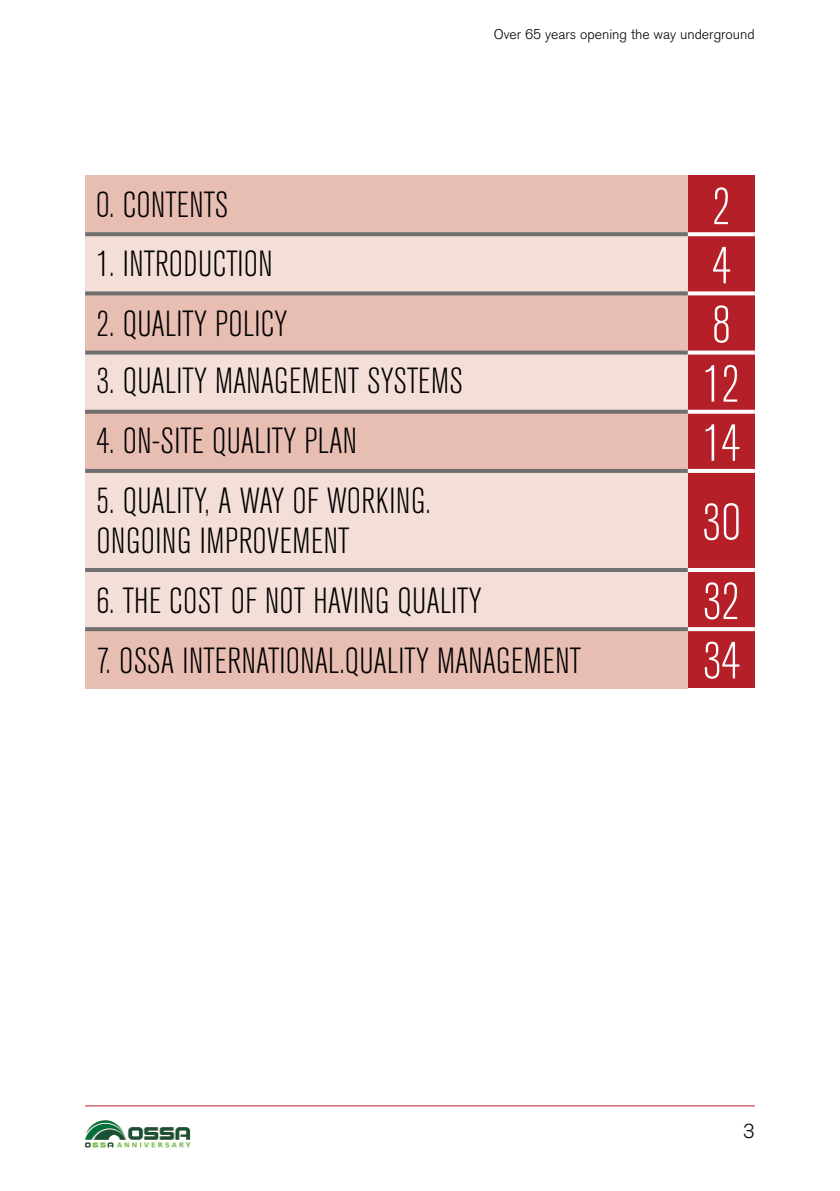
<style>
.page{position:relative;width:840px;height:1191px;background:#fff}
.page>*{position:absolute;margin:0;border:0;box-sizing:border-box;transform-origin:0 0}
.t1{font:300 condensed 52px "Akzidenz Grotesk BE";color:#fff}
.t2{font:300 condensed 36px/40px "Akzidenz Grotesk BE";color:#000}
.t3{font:300 20px "Akzidenz Grotesk BE";color:#000}
.t4{font:300 14px "Akzidenz Grotesk BE";color:#000}
</style>
<div class="page">
<div style="left:85px;top:175px;width:602px;height:59px;background:#e8beb3"></div>
<div style="left:85px;top:293px;width:602px;height:59px;background:#e8beb3"></div>
<div style="left:85px;top:412px;width:602px;height:59px;background:#e8beb3"></div>
<div style="left:85px;top:629px;width:602px;height:59px;background:#e8beb3"></div>
<div style="left:85px;top:234px;width:602px;height:59px;background:#f4dfd8"></div>
<div style="left:85px;top:352px;width:602px;height:60px;background:#f4dfd8"></div>
<div style="left:85px;top:570px;width:602px;height:59px;background:#f4dfd8"></div>
<div style="left:85px;top:471px;width:602px;height:99px;background:#f4dfd8"></div>
<div style="left:687px;top:175px;width:67px;height:59px;background:#b51f28"></div>
<div style="left:687px;top:293px;width:67px;height:59px;background:#b51f28"></div>
<div style="left:687px;top:412px;width:67px;height:59px;background:#b51f28"></div>
<div style="left:687px;top:570px;width:67px;height:59px;background:#b51f28"></div>
<div style="left:687px;top:234px;width:67px;height:59px;background:#b51f28"></div>
<div style="left:687px;top:352px;width:67px;height:60px;background:#b51f28"></div>
<div style="left:687px;top:471px;width:67px;height:99px;background:#b51f28"></div>
<div style="left:687px;top:629px;width:67px;height:59px;background:#b51f28"></div>
<svg style="left:85px;top:232px;width:602px;height:4px;fill:#706f6f"></svg>
<svg style="left:85px;top:350px;width:602px;height:4px;fill:#706f6f"></svg>
<hr style="left:85px;top:469px;width:602px;height:4px;background:#706f6f">
<hr style="left:85px;top:568px;width:602px;height:4px;background:#706f6f">
<svg style="left:687px;top:232px;width:67px;height:4px"></svg>
<svg style="left:687px;top:350px;width:67px;height:4px"></svg>
<svg style="left:687px;top:469px;width:67px;height:4px"></svg>
<svg style="left:687px;top:627px;width:67px;height:4px"></svg>
<svg style="left:85px;top:291px;width:602px;height:4px;fill:#706f6f"></svg>
<svg style="left:85px;top:410px;width:602px;height:4px;fill:#706f6f"></svg>
<svg style="left:85px;top:627px;width:602px;height:4px;fill:#706f6f"></svg>
<svg style="left:687px;top:291px;width:67px;height:4px"></svg>
<svg style="left:687px;top:410px;width:67px;height:4px"></svg>
<hr style="left:687px;top:568px;width:67px;height:4px;background:#fff">
<hr style="left:85px;top:1105px;width:669px;height:1px;background:#b51f28">
<img style="left:84px;top:1120px;width:107px;height:28px">
<p class="t4" style="left:493px;top:26px;width:262px">Over 65 years opening the way underground</p>
<p class="t2" style="left:96px;top:185px;width:133px">0. CONTENTS</p>
<p class="t2" style="left:96px;top:245px;width:178px">1. INTRODUCTION</p>
<p class="t2" style="left:96px;top:305px;width:192px">2. QUALITY POLICY</p>
<p class="t2" style="left:96px;top:362px;width:368px">3. QUALITY MANAGEMENT SYSTEMS</p>
<p class="t2" style="left:96px;top:422px;width:262px">4. ON-SITE QUALITY PLAN</p>
<p class="t2" style="left:96px;top:481px;width:335px">5. QUALITY, A WAY OF WORKING.<br>ONGOING IMPROVEMENT</p>
<p class="t2" style="left:96px;top:581px;width:386px">6. THE COST OF NOT HAVING QUALITY</p>
<p class="t2" style="left:96px;top:641px;width:485px">7. OSSA INTERNATIONAL.QUALITY MANAGEMENT</p>
<p class="t1" style="left:711px;top:178px;width:20px">2</p>
<p class="t1" style="left:711px;top:237px;width:20px">4</p>
<p class="t1" style="left:711px;top:297px;width:20px">8</p>
<p class="t1" style="left:702px;top:356px;width:38px">12</p>
<p class="t1" style="left:702px;top:415px;width:38px">14</p>
<p class="t1" style="left:702px;top:494px;width:39px">30</p>
<p class="t1" style="left:702px;top:573px;width:38px">32</p>
<p class="t1" style="left:702px;top:632px;width:38px">34</p>
<p class="t3" style="left:742px;top:1119px;width:13px">3</p>
</div>
